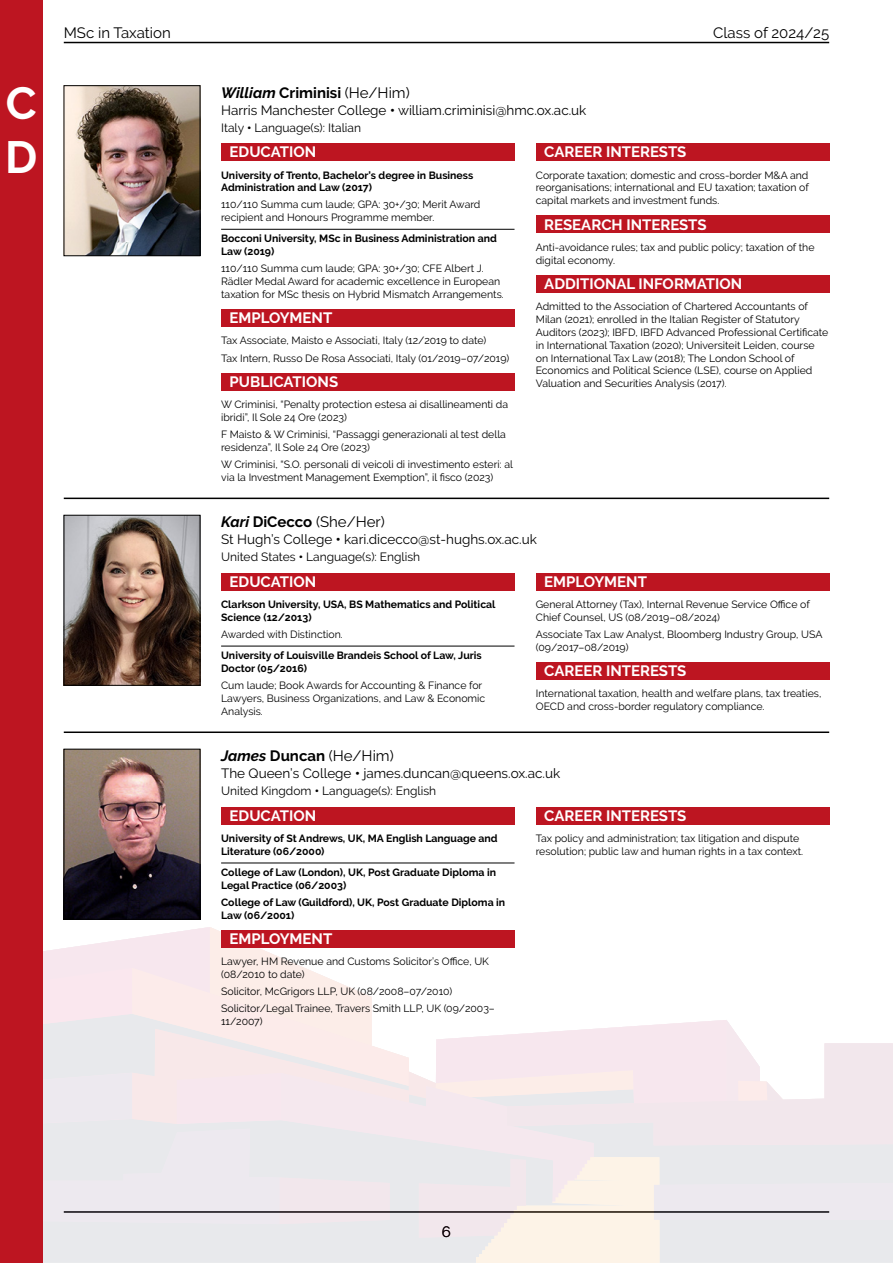
<style>
.page{position:relative;width:893px;height:1263px;background:#fff}
.page>*{position:absolute;margin:0;border:0;box-sizing:border-box;transform-origin:0 0}
.Alphabet{font:700 45px "Raleway";color:#fff}
.profile_heading_titles{font:700 15px "Raleway";color:#fff}
.name{font:15px "Raleway";color:#000}
.name-2{font:700 15px "Raleway";color:#000}
.course_college_email{font:13.5px "Raleway";color:#000}
.languages{font:12px "Raleway";color:#000}
.body_text{font:10.5px/12.8px "Raleway";color:#000}
.additional_information{font:10.5px/12.8px "Raleway";color:#000}
.publications{font:10.5px/12.8px "Raleway";color:#000}
.undergrad_degree{font:700 10.5px/12.8px "Raleway";color:#000}
.postgrad_degree{font:700 10.5px/12.8px "Raleway";color:#000}
.s1{font-style:italic}
.s2{font-weight:400}
.s3{font-weight:800}
.s4{font-weight:700;font-style:italic}
.s5{font-weight:700}
</style>
<div class="page">
<hr style="left:64px;top:42px;width:765px;height:1px;background:#000">
<svg style="left:43px;top:927px;width:850px;height:336px"></svg>
<div style="left:0;top:0;width:43px;height:1263px;background:#bd1521"></div>
<div style="left:221px;top:143px;width:293px;height:18px;background:#bd1521"></div>
<hr style="left:221px;top:229px;width:293px;height:1px;background:#000">
<div style="left:221px;top:309px;width:293px;height:18px;background:#bd1521"></div>
<div style="left:221px;top:373px;width:293px;height:17px;background:#bd1521"></div>
<div style="left:536px;top:143px;width:293px;height:18px;background:#bd1521"></div>
<div style="left:536px;top:216px;width:293px;height:17px;background:#bd1521"></div>
<div style="left:536px;top:275px;width:293px;height:18px;background:#bd1521"></div>
<hr style="left:64px;top:498px;width:765px;height:1px;background:#000">
<div style="left:221px;top:573px;width:293px;height:17px;background:#bd1521"></div>
<hr style="left:221px;top:646px;width:293px;height:1px;background:#000">
<div style="left:536px;top:573px;width:293px;height:17px;background:#bd1521"></div>
<div style="left:536px;top:662px;width:293px;height:18px;background:#bd1521"></div>
<hr style="left:64px;top:731px;width:765px;height:2px;background:#000">
<div style="left:221px;top:807px;width:293px;height:17px;background:#bd1521"></div>
<hr style="left:221px;top:863px;width:293px;height:1px;background:#000">
<div style="left:221px;top:930px;width:293px;height:18px;background:#bd1521"></div>
<div style="left:536px;top:807px;width:293px;height:17px;background:#bd1521"></div>
<img style="left:66px;top:87px;width:132px;height:167px">
<div style="left:64px;top:85px;width:136px;height:171px;border:1px solid #000"></div>
<img style="left:66px;top:517px;width:132px;height:166px">
<div style="left:64px;top:515px;width:136px;height:170px;border:1px solid #000"></div>
<img style="left:66px;top:751px;width:132px;height:166px">
<div style="left:64px;top:749px;width:136px;height:170px;border:1px solid #000"></div>
<p class="Alphabet" style="left:6px;top:77px;width:32px">C</p>
<p class="Alphabet" style="left:5px;top:131px;width:34px">D</p>
<h2 class="name" style="left:64px;top:24px;width:108px">MSc in Taxation</h2>
<h2 class="name" style="left:713px;top:24px;width:117px">Class of 2024/25</h2>
<p class="name-2" style="left:221px;top:84px;width:190px"><span class="s1">William</span> Criminisi <span class="s2">(He/Him)</span></p>
<p class="course_college_email" style="left:221px;top:102px;width:367px">Harris Manchester College <span class="s3">•</span> william.criminisi@hmc.ox.ac.uk</p>
<p class="languages" style="left:221px;top:121px;width:142px">Italy <span class="s3">•</span> Language(s): Italian</p>
<p class="profile_heading_titles" style="left:230px;top:143px;width:88px">EDUCATION</p>
<p class="undergrad_degree" style="left:221px;top:169px;width:254px">University of Trento, Bachelor’s degree in Business<br>Administration and Law (2017)</p>
<p class="body_text" style="left:221px;top:198px;width:261px">110/110 Summa cum laude; GPA: 30+/30; Merit Award recipient and Honours Programme member.</p>
<p class="postgrad_degree" style="left:221px;top:232px;width:277px">Bocconi University, MSc in Business Administration and<br>Law (2019)</p>
<p class="body_text" style="left:221px;top:262px;width:284px">110/110 Summa cum laude; GPA: 30+/30; CFE Albert J.<br>Rädler Medal Award for academic excellence in European taxation for MSc thesis on Hybrid Mismatch Arrangements.</p>
<p class="profile_heading_titles" style="left:230px;top:309px;width:104px">EMPLOYMENT</p>
<p class="body_text" style="left:221px;top:334px;width:267px">Tax Associate, Maisto e Associati, Italy (12/2019 to date)</p>
<p class="body_text" style="left:221px;top:351px;width:290px">Tax Intern, Russo De Rosa Associati, Italy (01/2019–07/2019)</p>
<p class="profile_heading_titles" style="left:230px;top:373px;width:110px">PUBLICATIONS</p>
<p class="publications" style="left:221px;top:398px;width:289px">W Criminisi, “Penalty protection estesa ai disallineamenti da ibridi”, Il Sole 24 Ore (2023)</p>
<p class="publications" style="left:221px;top:428px;width:286px">F Maisto &amp; W Criminisi, “Passaggi generazionali al test della residenza”, Il Sole 24 Ore (2023)</p>
<p class="publications" style="left:221px;top:458px;width:293px">W Criminisi, “S.O. personali di veicoli di investimento esteri: al via la Investment Management Exemption”, il fisco (2023)</p>
<p class="profile_heading_titles" style="left:544px;top:143px;width:144px">CAREER INTERESTS</p>
<p class="body_text" style="left:536px;top:168px;width:275px;text-align:justify">Corporate taxation; domestic and cross-border M&amp;A and reorganisations; international and EU taxation; taxation of capital markets and investment funds.</p>
<p class="profile_heading_titles" style="left:544px;top:216px;width:164px">RESEARCH INTERESTS</p>
<p class="body_text" style="left:536px;top:241px;width:280px">Anti-avoidance rules; tax and public policy; taxation of the digital economy.</p>
<p class="profile_heading_titles" style="left:544px;top:275px;width:200px">ADDITIONAL INFORMATION</p>
<p class="additional_information" style="left:536px;top:300px;width:294px">Admitted to the Association of Chartered Accountants of Milan (2021); enrolled in the Italian Register of Statutory Auditors (2023); IBFD, IBFD Advanced Professional Certificate in International Taxation (2020); Universiteit Leiden, course on International Tax Law (2018); The London School of Economics and Political Science (LSE), course on Applied Valuation and Securities Analysis (2017).</p>
<p class="name" style="left:221px;top:513px;width:165px"><span class="s4">Kari</span> <span class="s5">DiCecco</span> (She/Her)</p>
<p class="course_college_email" style="left:221px;top:532px;width:317px">St Hugh’s College <span class="s3">•</span> kari.dicecco@st-hughs.ox.ac.uk</p>
<p class="languages" style="left:221px;top:550px;width:201px">United States <span class="s3">•</span> Language(s): English</p>
<p class="profile_heading_titles" style="left:230px;top:573px;width:88px">EDUCATION</p>
<p class="undergrad_degree" style="left:221px;top:598px;width:276px">Clarkson University, USA, BS Mathematics and Political<br>Science (12/2013)</p>
<p class="body_text" style="left:221px;top:628px;width:123px">Awarded with Distinction.</p>
<p class="postgrad_degree" style="left:221px;top:649px;width:262px">University of Louisville Brandeis School of Law, Juris<br>Doctor (05/2016)</p>
<p class="body_text" style="left:221px;top:679px;width:266px">Cum laude; Book Awards for Accounting &amp; Finance for<br>Lawyers, Business Organizations, and Law &amp; Economic<br>Analysis.</p>
<p class="profile_heading_titles" style="left:544px;top:573px;width:104px">EMPLOYMENT</p>
<p class="body_text" style="left:536px;top:598px;width:275px">General Attorney (Tax), Internal Revenue Service Office of<br>Chief Counsel, US (08/2019–08/2024)</p>
<p class="body_text" style="left:536px;top:628px;width:288px">Associate Tax Law Analyst, Bloomberg Industry Group, USA (09/2017–08/2019)</p>
<p class="profile_heading_titles" style="left:544px;top:662px;width:144px">CAREER INTERESTS</p>
<p class="body_text" style="left:536px;top:687px;width:287px">International taxation, health and welfare plans, tax treaties,<br>OECD and cross-border regulatory compliance.</p>
<p class="name" style="left:221px;top:747px;width:174px"><span class="s4">James</span> <span class="s5">Duncan</span> (He/Him)</p>
<p class="course_college_email" style="left:221px;top:766px;width:341px">The Queen’s College <span class="s3">•</span> james.duncan@queens.ox.ac.uk</p>
<p class="languages" style="left:221px;top:784px;width:217px">United Kingdom <span class="s3">•</span> Language(s): English</p>
<p class="profile_heading_titles" style="left:230px;top:807px;width:88px">EDUCATION</p>
<p class="undergrad_degree" style="left:221px;top:832px;width:278px">University of St Andrews, UK, MA English Language and<br>Literature (06/2000)</p>
<p class="postgrad_degree" style="left:221px;top:866px;width:276px">College of Law (London), UK, Post Graduate Diploma in<br>Legal Practice (06/2003)</p>
<p class="undergrad_degree" style="left:221px;top:896px;width:286px">College of Law (Guildford), UK, Post Graduate Diploma in<br>Law (06/2001)</p>
<p class="profile_heading_titles" style="left:230px;top:930px;width:104px">EMPLOYMENT</p>
<p class="body_text" style="left:221px;top:955px;width:269px">Lawyer, HM Revenue and Customs Solicitor’s Office, UK (08/2010 to date)</p>
<p class="body_text" style="left:221px;top:985px;width:233px">Solicitor, McGrigors LLP, UK (08/2008–07/2010)</p>
<p class="body_text" style="left:221px;top:1002px;width:275px">Solicitor/Legal Trainee, Travers Smith LLP, UK (09/2003–<br>11/2007)</p>
<p class="profile_heading_titles" style="left:544px;top:807px;width:144px">CAREER INTERESTS</p>
<p class="body_text" style="left:536px;top:832px;width:269px">Tax policy and administration; tax litigation and dispute resolution; public law and human rights in a tax context.</p>
<h2 class="name" style="left:442px;top:1223px;width:11px">6</h2>
</div>
